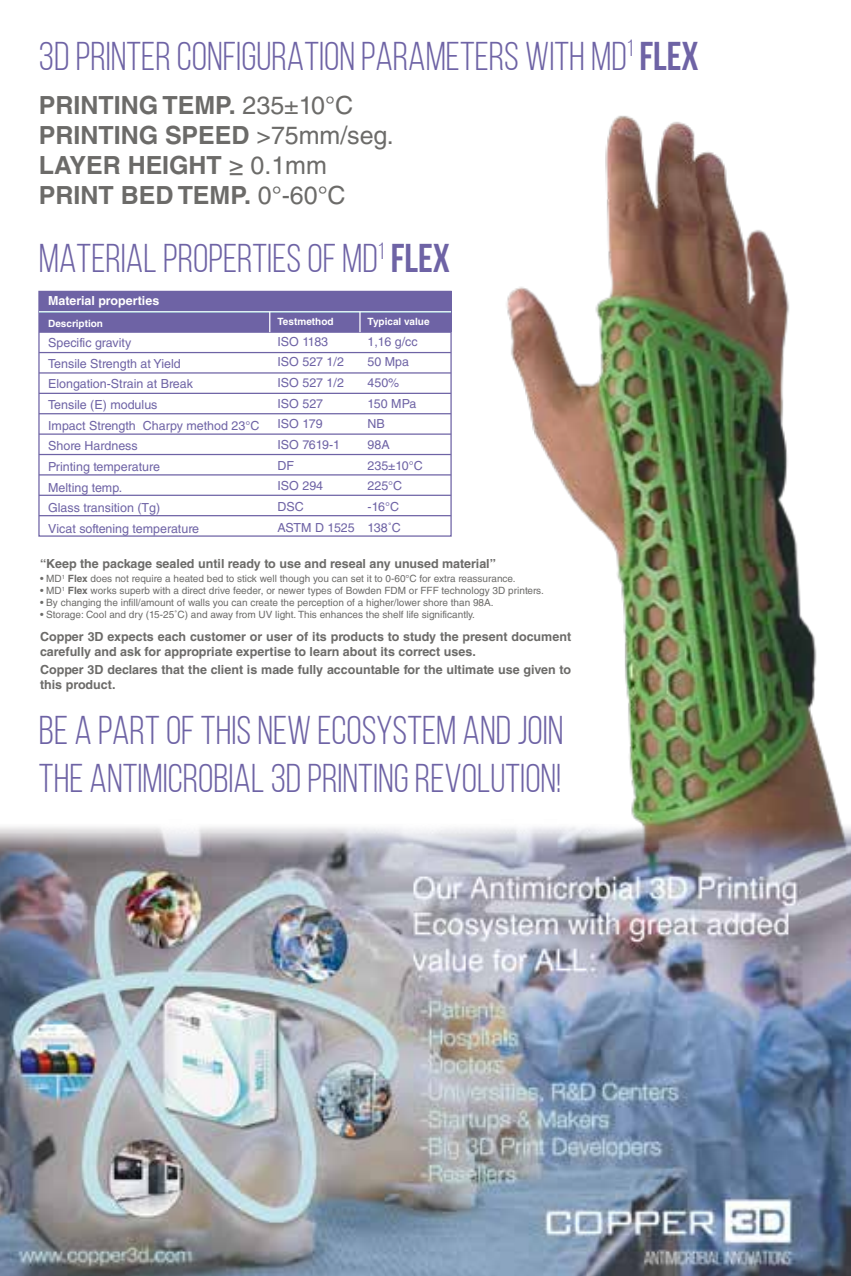
<style>
.page{position:relative;width:851px;height:1276px;background:#fff}
.page>*{position:absolute;margin:0;border:0;box-sizing:border-box;transform-origin:0 0}
.t1{font:40px/48px "Bebas Neue";color:#6e63a5}
.t2{font:700 25px/30px "Helvetica LT Std";color:#6c6b69}
.t3{font:12.5px/20.8px "Helvetica LT Std";color:#6e63a5}
.t4{font:700 12.5px/15px "Helvetica LT Std";color:#6c6b69}
.t5{font:700 12.5px "Helvetica LT Std";color:#fff}
.t6{font:10px "Helvetica LT Std";color:#6c6b69}
.t7{font:700 10px "Helvetica LT Std";color:#fff}
.s1{font-weight:700}
.s2{font-weight:400}
</style>
<div class="page">
<div style="left:39px;top:312px;width:412px;height:20px;background:#6e63a5"></div>
<img style="left:506px;top:115px;width:335px;height:705px">
<img style="left:0;top:820px;width:850px;height:456px">
<div style="left:39px;top:291px;width:412px;height:21px;background:#6e63a5"></div>
<div style="left:38px;top:291px;width:413px;height:246px;border:1px solid #6e63a5"></div>
<hr style="left:39px;top:515px;width:412px;height:1px;background:#6e63a5">
<hr style="left:39px;top:495px;width:412px;height:1px;background:#6e63a5">
<hr style="left:39px;top:474px;width:412px;height:1px;background:#6e63a5">
<hr style="left:39px;top:454px;width:412px;height:1px;background:#6e63a5">
<hr style="left:39px;top:433px;width:412px;height:2px;background:#6e63a5">
<hr style="left:39px;top:413px;width:412px;height:1px;background:#6e63a5">
<hr style="left:39px;top:393px;width:412px;height:1px;background:#6e63a5">
<hr style="left:39px;top:372px;width:412px;height:1px;background:#6e63a5">
<hr style="left:39px;top:352px;width:412px;height:1px;background:#6e63a5">
<hr style="left:39px;top:331px;width:412px;height:2px;background:#6e63a5">
<hr style="left:39px;top:311px;width:412px;height:1px;background:#fff">
<svg style="left:269px;top:312px;width:1px;height:20px"></svg>
<svg style="left:359px;top:312px;width:1px;height:20px"></svg>
<h1 class="t1" style="left:39px;top:32px;width:661px">3D PRINTER CONFIGURATION PARAMETERS WITH MD<sup>1</sup> <span class="s1">FLEX</span></h1>
<h2 class="t2" style="left:39px;top:90px;width:356px">PRINTING TEMP. <span class="s2">235±10°C<br></span>PRINTING SPEED <span class="s2">&gt;75mm/seg.<br></span>LAYER HEIGHT <span class="s2">≥ 0.1mm<br></span>PRINT BED TEMP. <span class="s2">0°-60°C</span></h2>
<h1 class="t1" style="left:39px;top:234px;width:412px">MATERIAL PROPERTIES OF MD<sup>1</sup> <span class="s1">FLEX</span></h1>
<p class="t5" style="left:48px;top:292px;width:113px">Material properties</p>
<p class="t7" style="left:48px;top:317px;width:56px">Description</p>
<p class="t3" style="left:48px;top:332px;width:213px">Specific gravity<br>Tensile Strength at Yield<br>Elongation-Strain at Break<br>Tensile (E) modulus<br>Impact Strength Charpy method 23°C<br>Shore Hardness<br>Printing temperature<br>Melting temp.<br>Glass transition (Tg)<br>Vicat softening temperature</p>
<p class="t7" style="left:367px;top:315px;width:64px">Typical value</p>
<p class="t3" style="left:367px;top:331px;width:57px">1,16 g/cc<br>50 Mpa<br>450%<br>150 MPa<br>NB<br>98A<br>235±10°C<br>225°C -16°C<br>138˚C</p>
<p class="t7" style="left:277px;top:315px;width:58px">Testmethod</p>
<p class="t3" style="left:277px;top:331px;width:79px">ISO 1183<br>ISO 527 1/2<br>ISO 527 1/2<br>ISO 527<br>ISO 179<br>ISO 7619-1<br>DF<br>ISO 294<br>DSC<br>ASTM D 1525</p>
<p class="t4" style="left:40px;top:556px;width:457px">“Keep the package sealed until ready to use and reseal any unused material”</p>
<p class="t6" style="left:40px;top:573px;width:477px">• MD<sup>1</sup> <span class="s1">Flex</span> does not require a heated bed to stick well though you can set it to 0-60°C for extra reassurance.</p>
<p class="t6" style="left:40px;top:585px;width:505px">• MD<sup>1</sup> <span class="s1">Flex</span> works superb with a direct drive feeder, or newer types of Bowden FDM or FFF technology 3D printers.</p>
<p class="t6" style="left:40px;top:597px;width:455px">• By changing the infill/amount of walls you can create the perception of a higher/lower shore than 98A.</p>
<p class="t6" style="left:40px;top:609px;width:436px">• Storage: Cool and dry (15-25˚C) and away from UV light. This enhances the shelf life significantly.</p>
<p class="t4" style="left:40px;top:629px;width:532px">Copper 3D expects each customer or user of its products to study the present document carefully and ask for appropriate expertise to learn about its correct uses.</p>
<p class="t4" style="left:40px;top:661px;width:532px">Copper 3D declares that the client is made fully accountable for the ultimate use given to this product.</p>
<h1 class="t1" style="left:39px;top:706px;width:526px">BE A PART OF THIS NEW ECOSYSTEM AND JOIN<br>THE ANTIMICROBIAL 3D PRINTING REVOLUTION!</h1>
</div>
